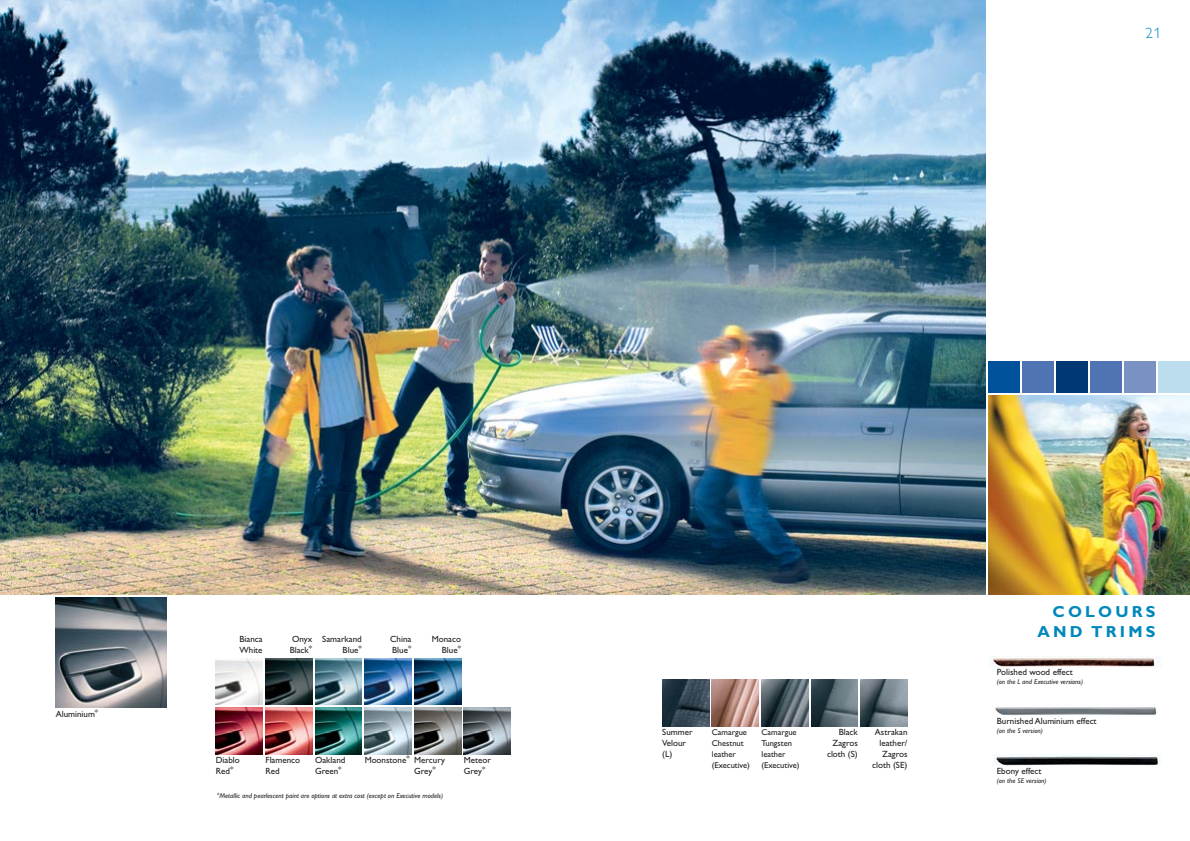
<style>
.page{position:relative;width:1190px;height:841px;background:#fff}
.page>*{position:absolute;margin:0;border:0;box-sizing:border-box;transform-origin:0 0}
.t1{font:700 16px/20px "Gill Alt One";letter-spacing:.2em;color:#08b;text-align:right}
.t2{font:300 15px "Gill Alt One";color:#08b}
.t3{font:9px/11px "Gill Alt One";color:#231f20}
.t4{font:8.5px/11px "Gill Alt One";color:#231f20}
.t5{font:italic 7px "Gill Alt One";color:#231f20}
.s1{font-size:6px}
</style>
<div class="page">
<img style="left:990px;top:657px;width:168px;height:11px">
<img style="left:995px;top:706px;width:162px;height:10px">
<img style="left:992px;top:754px;width:168px;height:12px">
<img style="left:0;top:0;width:985px;height:594px">
<img style="left:56px;top:597px;width:110px;height:111px">
<img style="left:988px;top:396px;width:202px;height:198px">
<div style="left:988px;top:362px;width:31px;height:31px;background:#00529b"></div>
<div style="left:1022px;top:362px;width:31px;height:31px;background:#4f74b1"></div>
<div style="left:1056px;top:362px;width:32px;height:31px;background:#003876"></div>
<div style="left:1090px;top:362px;width:32px;height:31px;background:#4f74b1"></div>
<div style="left:1124px;top:362px;width:32px;height:31px;background:#7a91c3"></div>
<div style="left:1158px;top:362px;width:32px;height:31px;background:#bde"></div>
<img style="left:662px;top:679px;width:47px;height:47px">
<img style="left:811px;top:679px;width:47px;height:47px">
<img style="left:861px;top:679px;width:47px;height:47px">
<img style="left:712px;top:679px;width:47px;height:47px">
<img style="left:762px;top:679px;width:46px;height:47px">
<img style="left:216px;top:708px;width:47px;height:46px">
<img style="left:265px;top:708px;width:47px;height:46px">
<img style="left:315px;top:708px;width:47px;height:46px">
<img style="left:365px;top:708px;width:46px;height:46px">
<img style="left:414px;top:708px;width:47px;height:46px">
<img style="left:464px;top:708px;width:47px;height:46px">
<img style="left:216px;top:658px;width:47px;height:47px">
<img style="left:265px;top:658px;width:47px;height:47px">
<img style="left:315px;top:658px;width:47px;height:47px">
<img style="left:365px;top:658px;width:46px;height:47px">
<img style="left:414px;top:658px;width:47px;height:47px">
<h2 class="t2" style="left:1145px;top:27px;width:17px">21</h2>
<p class="t3" style="left:56px;top:709px;width:44px">Aluminium<sup>*</sup></p>
<p class="t3" style="left:239px;top:634px;width:25px">Bianca<br>White</p>
<p class="t3" style="left:290px;top:634px;width:24px">Onyx<br>Black<sup>*</sup></p>
<p class="t3" style="left:322px;top:634px;width:41px;text-align:right">Samarkand<br>Blue<sup>*</sup></p>
<p class="t3" style="left:390px;top:634px;width:23px">China<br>Blue<sup>*</sup></p>
<p class="t3" style="left:432px;top:634px;width:31px;text-align:right">Monaco<br>Blue<sup>*</sup></p>
<p class="t3" style="left:216px;top:756px;width:26px">Diablo<br>Red<sup>*</sup></p>
<p class="t3" style="left:265px;top:756px;width:36px">Flamenco<br>Red</p>
<p class="t3" style="left:315px;top:756px;width:32px">Oakland<br>Green<sup>*</sup></p>
<p class="t3" style="left:414px;top:756px;width:32px;text-indent:-50px">Moonstone<sup>*</sup> Mercury<br>Grey<sup>*</sup></p>
<p class="t3" style="left:464px;top:756px;width:29px">Meteor<br>Grey<sup>*</sup></p>
<p class="t5" style="left:217px;top:793px;width:228px"><span class="s1">*</span>Metallic and pearlescent paint are options at extra cost (except on Executive models)</p>
<p class="t3" style="left:662px;top:727px;width:32px">Summer<br>Velour (L)</p>
<p class="t3" style="left:827px;top:727px;width:32px;text-align:right">Black<br>Zagros cloth (S)</p>
<p class="t3" style="left:872px;top:727px;width:37px;text-align:right">Astrakan leather/<br>Zagros cloth (SE)</p>
<p class="t4" style="left:712px;top:727px;width:40px">Camargue<br>Chestnut leather (Executive)</p>
<p class="t4" style="left:762px;top:727px;width:40px">Camargue<br>Tungsten leather (Executive)</p>
<h1 class="t1" style="left:1038px;top:603px;width:119px">COLOURS<br>AND TRIMS</h1>
<p class="t3" style="left:997px;top:667px;width:77px">Polished wood effect</p>
<p class="t5" style="left:997px;top:679px;width:88px">(on the L and Executive versions)</p>
<p class="t3" style="left:997px;top:716px;width:101px">Burnished Aluminium effect</p>
<p class="t5" style="left:997px;top:728px;width:48px">(on the S version)</p>
<p class="t3" style="left:997px;top:766px;width:46px">Ebony effect</p>
<p class="t5" style="left:997px;top:778px;width:51px">(on the SE version)</p>
</div>
